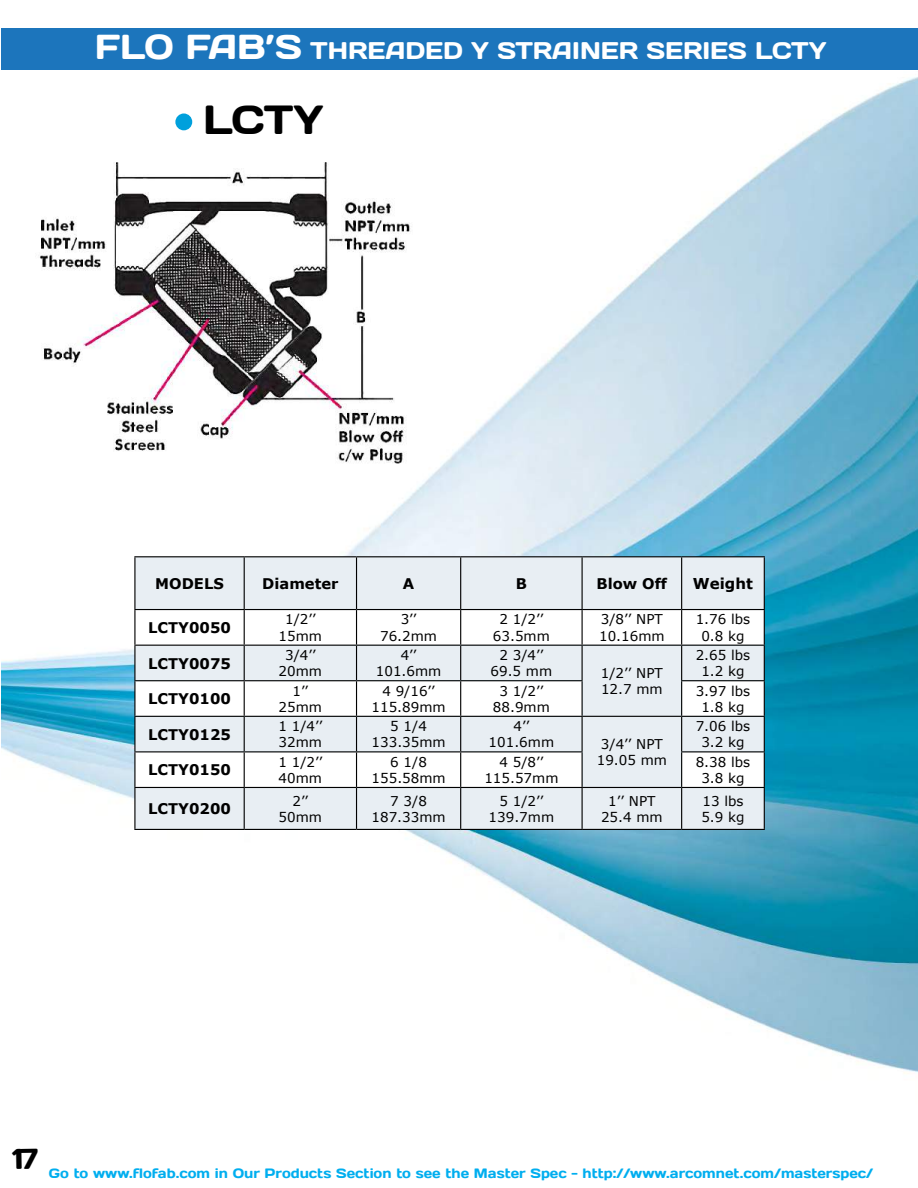
<style>
.page{position:relative;width:918px;height:1188px;background:#fff}
.page>*{position:absolute;margin:0;border:0;box-sizing:border-box;transform-origin:0 0}
.t1{font:40.5px "Days";color:#000}
.t2{font:24px "Days";color:#fff}
.t3{font:700 15px "Verdana";color:#000}
.t4{font:700 14.7px "Verdana";color:#000}
.t5{font:13.5px/16.2px "Verdana";color:#000;text-align:center}
.t6{font:13.5px "Days";color:#00aeef}
.s1{font-size:34.5px}
</style>
<div class="page">
<img style="left:1px;top:77px;width:917px;height:997px">
<div style="left:1px;top:28px;width:917px;height:42px;background:#1c75bc"></div>
<div style="left:175px;top:113px;width:17px;height:17px;background:#00a0dc;border-radius:50%"></div>
<img style="left:29px;top:157px;width:384px;height:323px">
<div style="left:135px;top:557px;width:629px;height:272px;background:#e8eef3"></div>
<svg style="left:135px;top:610px;width:629px;height:177px"></svg>
<hr style="left:134px;top:556px;width:110px;height:1px;background:#000">
<hr style="left:134px;top:557px;width:1px;height:52px;background:#000">
<hr style="left:244px;top:556px;width:113px;height:1px;background:#000">
<hr style="left:244px;top:557px;width:1px;height:52px;background:#000">
<hr style="left:357px;top:556px;width:104px;height:1px;background:#000">
<hr style="left:356px;top:557px;width:1px;height:52px;background:#000">
<hr style="left:461px;top:556px;width:121px;height:1px;background:#000">
<hr style="left:460px;top:557px;width:1px;height:52px;background:#000">
<hr style="left:582px;top:556px;width:100px;height:1px;background:#000">
<hr style="left:582px;top:557px;width:1px;height:52px;background:#000">
<hr style="left:682px;top:556px;width:83px;height:1px;background:#000">
<hr style="left:681px;top:557px;width:1px;height:52px;background:#000">
<hr style="left:764px;top:557px;width:1px;height:52px;background:#000">
<hr style="left:134px;top:609px;width:110px;height:1px;background:#000">
<hr style="left:134px;top:610px;width:1px;height:35px;background:#000">
<hr style="left:244px;top:609px;width:113px;height:1px;background:#000">
<hr style="left:244px;top:610px;width:1px;height:35px;background:#000">
<hr style="left:357px;top:609px;width:104px;height:1px;background:#000">
<hr style="left:356px;top:610px;width:1px;height:35px;background:#000">
<hr style="left:461px;top:609px;width:121px;height:1px;background:#000">
<hr style="left:460px;top:610px;width:1px;height:35px;background:#000">
<hr style="left:582px;top:609px;width:100px;height:1px;background:#000">
<hr style="left:582px;top:610px;width:1px;height:35px;background:#000">
<hr style="left:682px;top:609px;width:83px;height:1px;background:#000">
<hr style="left:681px;top:610px;width:1px;height:35px;background:#000">
<hr style="left:764px;top:610px;width:1px;height:35px;background:#000">
<hr style="left:134px;top:645px;width:110px;height:1px;background:#000">
<hr style="left:134px;top:646px;width:1px;height:34px;background:#000">
<hr style="left:244px;top:645px;width:113px;height:1px;background:#000">
<hr style="left:244px;top:646px;width:1px;height:34px;background:#000">
<hr style="left:357px;top:645px;width:104px;height:1px;background:#000">
<hr style="left:356px;top:646px;width:1px;height:34px;background:#000">
<hr style="left:461px;top:645px;width:121px;height:1px;background:#000">
<hr style="left:460px;top:646px;width:1px;height:34px;background:#000">
<hr style="left:582px;top:645px;width:100px;height:1px;background:#000">
<hr style="left:582px;top:646px;width:1px;height:34px;background:#000">
<hr style="left:682px;top:645px;width:83px;height:1px;background:#000">
<hr style="left:681px;top:646px;width:1px;height:34px;background:#000">
<hr style="left:764px;top:646px;width:1px;height:34px;background:#000">
<hr style="left:134px;top:680px;width:110px;height:1px;background:#000">
<hr style="left:134px;top:681px;width:1px;height:35px;background:#000">
<hr style="left:244px;top:680px;width:113px;height:1px;background:#000">
<hr style="left:244px;top:681px;width:1px;height:35px;background:#000">
<hr style="left:357px;top:680px;width:104px;height:1px;background:#000">
<hr style="left:356px;top:681px;width:1px;height:35px;background:#000">
<hr style="left:461px;top:680px;width:122px;height:1px;background:#000">
<hr style="left:460px;top:681px;width:1px;height:35px;background:#000">
<hr style="left:582px;top:681px;width:1px;height:35px;background:#000">
<hr style="left:681px;top:680px;width:84px;height:1px;background:#000">
<hr style="left:681px;top:681px;width:1px;height:35px;background:#000">
<hr style="left:764px;top:681px;width:1px;height:35px;background:#000">
<hr style="left:134px;top:716px;width:110px;height:1px;background:#000">
<hr style="left:134px;top:717px;width:1px;height:34px;background:#000">
<hr style="left:244px;top:716px;width:113px;height:1px;background:#000">
<hr style="left:244px;top:717px;width:1px;height:34px;background:#000">
<hr style="left:357px;top:716px;width:104px;height:1px;background:#000">
<hr style="left:356px;top:717px;width:1px;height:34px;background:#000">
<hr style="left:461px;top:716px;width:121px;height:1px;background:#000">
<hr style="left:460px;top:717px;width:1px;height:34px;background:#000">
<hr style="left:582px;top:716px;width:100px;height:1px;background:#000">
<hr style="left:582px;top:717px;width:1px;height:34px;background:#000">
<hr style="left:682px;top:716px;width:83px;height:1px;background:#000">
<hr style="left:681px;top:717px;width:1px;height:34px;background:#000">
<hr style="left:764px;top:717px;width:1px;height:34px;background:#000">
<hr style="left:134px;top:751px;width:110px;height:1px;background:#000">
<hr style="left:134px;top:752px;width:1px;height:35px;background:#000">
<hr style="left:244px;top:751px;width:113px;height:1px;background:#000">
<hr style="left:244px;top:752px;width:1px;height:35px;background:#000">
<hr style="left:357px;top:751px;width:104px;height:1px;background:#000">
<hr style="left:356px;top:752px;width:1px;height:35px;background:#000">
<hr style="left:461px;top:751px;width:122px;height:1px;background:#000">
<hr style="left:460px;top:752px;width:1px;height:35px;background:#000">
<hr style="left:582px;top:752px;width:1px;height:35px;background:#000">
<hr style="left:681px;top:751px;width:84px;height:1px;background:#000">
<hr style="left:681px;top:752px;width:1px;height:35px;background:#000">
<hr style="left:764px;top:752px;width:1px;height:35px;background:#000">
<hr style="left:134px;top:787px;width:110px;height:1px;background:#000">
<hr style="left:134px;top:788px;width:1px;height:41px;background:#000">
<hr style="left:244px;top:787px;width:113px;height:1px;background:#000">
<hr style="left:244px;top:788px;width:1px;height:41px;background:#000">
<hr style="left:357px;top:787px;width:104px;height:1px;background:#000">
<hr style="left:356px;top:788px;width:1px;height:41px;background:#000">
<hr style="left:461px;top:787px;width:121px;height:1px;background:#000">
<hr style="left:460px;top:788px;width:1px;height:41px;background:#000">
<hr style="left:582px;top:787px;width:100px;height:1px;background:#000">
<hr style="left:582px;top:788px;width:1px;height:41px;background:#000">
<hr style="left:682px;top:787px;width:83px;height:1px;background:#000">
<hr style="left:681px;top:788px;width:1px;height:41px;background:#000">
<hr style="left:764px;top:788px;width:1px;height:41px;background:#000">
<hr style="left:134px;top:829px;width:110px;height:1px;background:#000">
<hr style="left:244px;top:829px;width:113px;height:1px;background:#000">
<hr style="left:357px;top:829px;width:104px;height:1px;background:#000">
<hr style="left:461px;top:829px;width:121px;height:1px;background:#000">
<hr style="left:582px;top:829px;width:100px;height:1px;background:#000">
<hr style="left:682px;top:829px;width:83px;height:1px;background:#000">
<h2 class="t2" style="left:95px;top:35px;width:733px"><span class="s1">FLO FAB’S</span> THREADED Y STRAINER SERIES LCTY</h2>
<h1 class="t1" style="left:203px;top:94px;width:122px">LCTY</h1>
<p class="t4" style="left:155px;top:573px;width:70px">MODELS</p>
<p class="t4" style="left:262px;top:573px;width:78px">Diameter</p>
<p class="t4" style="left:403px;top:573px;width:13px">A</p>
<p class="t4" style="left:516px;top:573px;width:13px">B</p>
<p class="t4" style="left:597px;top:573px;width:72px">Blow Off</p>
<p class="t3" style="left:693px;top:573px;width:62px">Weight</p>
<p class="t4" style="left:148px;top:617px;width:84px">LCTY0050</p>
<p class="t5" style="left:279px;top:611px;width:45px">1/2’’<br>15mm</p>
<p class="t5" style="left:380px;top:611px;width:58px">3’’<br>76.2mm</p>
<p class="t5" style="left:493px;top:611px;width:58px">2 1/2’’<br>63.5mm</p>
<p class="t5" style="left:599px;top:611px;width:67px;text-align:left">3/8’’ NPT<br>10.16mm</p>
<p class="t5" style="left:696px;top:611px;width:56px">1.76 lbs<br>0.8 kg</p>
<p class="t4" style="left:148px;top:653px;width:84px">LCTY0075</p>
<p class="t5" style="left:279px;top:647px;width:45px">3/4’’<br>20mm</p>
<p class="t5" style="left:376px;top:647px;width:67px">4’’<br>101.6mm</p>
<p class="t5" style="left:491px;top:647px;width:63px">2 3/4’’<br>69.5 mm</p>
<p class="t5" style="left:696px;top:647px;width:56px">2.65 lbs<br>1.2 kg</p>
<p class="t5" style="left:601px;top:665px;width:63px;text-align:left">1/2’’ NPT<br>12.7 mm</p>
<p class="t4" style="left:148px;top:688px;width:84px">LCTY0100</p>
<p class="t5" style="left:279px;top:682px;width:45px">1’’<br>25mm</p>
<p class="t5" style="left:372px;top:682px;width:76px">4 9/16’’<br>115.89mm</p>
<p class="t5" style="left:493px;top:682px;width:58px">3 1/2’’<br>88.9mm</p>
<p class="t5" style="left:696px;top:682px;width:56px">3.97 lbs<br>1.8 kg</p>
<p class="t4" style="left:148px;top:724px;width:84px">LCTY0125</p>
<p class="t5" style="left:278px;top:718px;width:45px;text-align:left">1 1/4’’<br>32mm</p>
<p class="t5" style="left:372px;top:718px;width:76px">5 1/4<br>133.35mm</p>
<p class="t5" style="left:489px;top:718px;width:67px">4’’<br>101.6mm</p>
<p class="t5" style="left:696px;top:718px;width:56px">7.06 lbs<br>3.2 kg</p>
<p class="t5" style="left:597px;top:736px;width:72px">3/4’’ NPT<br>19.05 mm</p>
<p class="t4" style="left:148px;top:760px;width:84px">LCTY0150</p>
<p class="t5" style="left:278px;top:754px;width:45px;text-align:left">1 1/2’’<br>40mm</p>
<p class="t5" style="left:372px;top:754px;width:76px">6 1/8<br>155.58mm</p>
<p class="t5" style="left:484px;top:754px;width:76px">4 5/8’’<br>115.57mm</p>
<p class="t5" style="left:696px;top:754px;width:56px">8.38 lbs<br>3.8 kg</p>
<p class="t4" style="left:148px;top:798px;width:84px">LCTY0200</p>
<p class="t5" style="left:279px;top:792px;width:45px">2’’<br>50mm</p>
<p class="t5" style="left:372px;top:792px;width:76px">7 3/8<br>187.33mm</p>
<p class="t5" style="left:489px;top:792px;width:67px">5 1/2’’<br>139.7mm</p>
<p class="t5" style="left:601px;top:792px;width:63px">1’’ NPT<br>25.4 mm</p>
<p class="t5" style="left:701px;top:792px;width:45px;text-align:left">13 lbs<br>5.9 kg</p>
<p class="t6" style="left:49px;top:1165px;width:826px">Go to www.flofab.com in Our Products Section to see the Master Spec - http://www.arcomnet.com/masterspec/</p>
</div>
